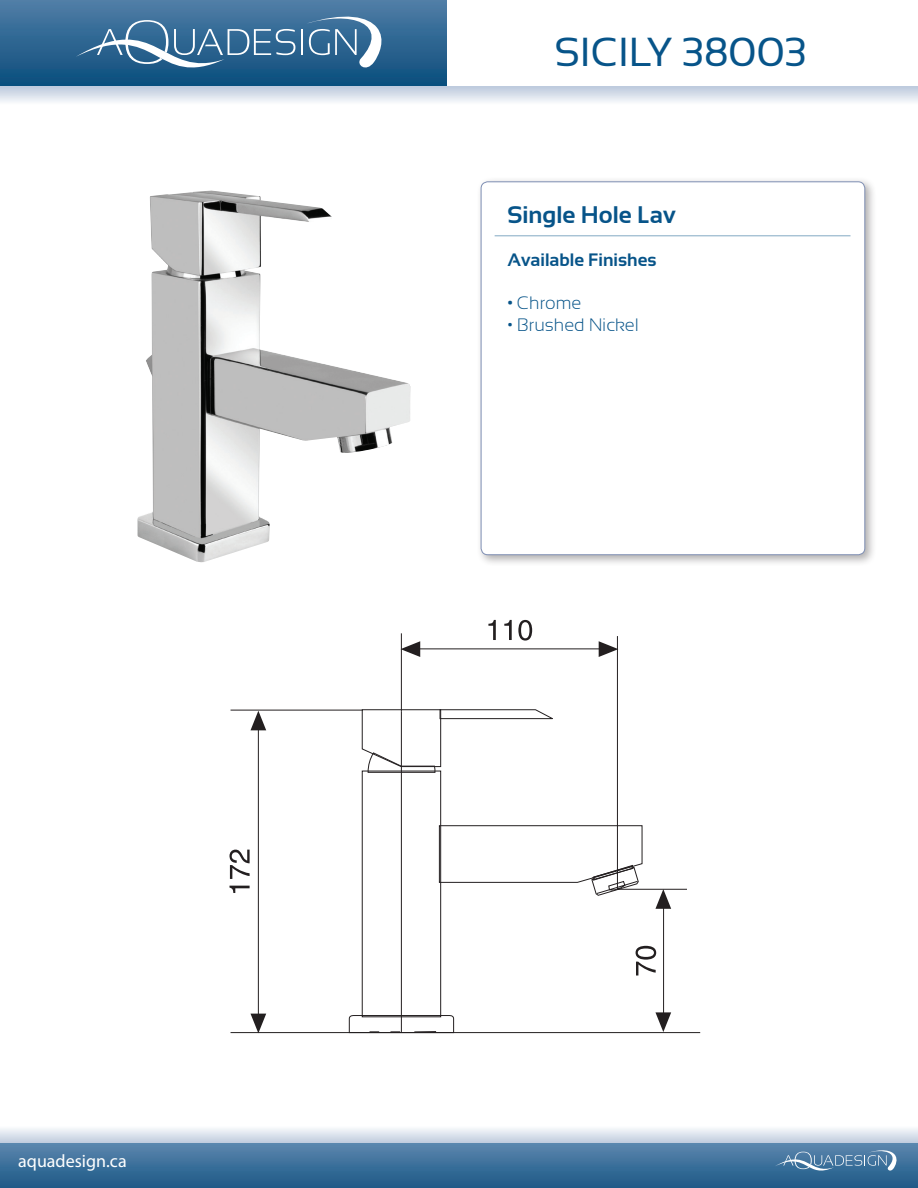
<style>
.page{position:relative;width:918px;height:1188px;background:#fff}
.page>*{position:absolute;margin:0;border:0;box-sizing:border-box;transform-origin:0 0}
.t1{font:40.5px "Sansation";letter-spacing:-.01em;color:#075489}
.t2{font:700 24px "Sansation";color:#075489}
.t3{font:300 18px "Sansation";color:#075489}
.t4{font:700 18px "Sansation";color:#075489}
.t5{font:18px "Myriad Pro";color:#fff}
.s1{font-weight:700}
</style>
<div class="page">
<div style="left:0;top:0;width:447px;height:87px;background:linear-gradient(to bottom,#517ea7,#094d7c)"></div>
<div style="left:0;top:1143px;width:918px;height:45px;background:linear-gradient(to bottom,#5b86ae,#1d5986)"></div>
<svg style="left:775px;top:1150px;width:122px;height:21px;background:#618aae"></svg>
<svg style="left:0;top:87px;width:918px;height:15px;background:#d9e0eb"></svg>
<svg style="left:0;top:1128px;width:918px;height:15px;background:#d9e1eb"></svg>
<hr style="left:301px;top:29px;width:2px;height:26px;background:#fff">
<svg style="left:302px;top:9px;width:89px;height:64px;background:#507ea3"></svg>
<svg style="left:76px;top:8px;width:219px;height:83px;background:#46789e"></svg>
<div style="left:476px;top:176px;width:400px;height:390px;background:#231f20;opacity:.36"></div>
<div style="left:481px;top:182px;width:384px;height:373px;background:#fff;border-radius:7px"></div>
<div style="left:481px;top:181px;width:384px;height:374px;border:1px solid #7f8fb4;border-radius:7px"></div>
<hr style="left:495px;top:235px;width:356px;height:1px;background:#075489">
<img style="left:137px;top:191px;width:273px;height:371px">
<svg style="left:230px;top:709px;width:471px;height:325px"></svg>
<svg style="left:251px;top:1014px;width:15px;height:19px"></svg>
<svg style="left:251px;top:711px;width:15px;height:19px"></svg>
<hr style="left:258px;top:729px;width:1px;height:286px;background:#231f20">
<hr style="left:231px;top:710px;width:132px;height:1px;background:#231f20">
<svg style="left:655px;top:1012px;width:16px;height:20px"></svg>
<hr style="left:663px;top:907px;width:1px;height:107px;background:#231f20">
<svg style="left:230px;top:886px;width:20px;height:7px"></svg>
<svg style="left:230px;top:850px;width:20px;height:29px"></svg>
<svg style="left:636px;top:946px;width:20px;height:30px"></svg>
<hr style="left:401px;top:633px;width:1px;height:78px;background:#231f20">
<svg style="left:488px;top:620px;width:8px;height:20px"></svg>
<svg style="left:504px;top:620px;width:8px;height:20px"></svg>
<svg style="left:518px;top:620px;width:14px;height:21px"></svg>
<svg style="left:348px;top:1015px;width:107px;height:19px"></svg>
<div style="left:362px;top:771px;width:79px;height:246px;border:1px solid #231f20"></div>
<svg style="left:599px;top:641px;width:18px;height:16px"></svg>
<svg style="left:401px;top:641px;width:19px;height:16px"></svg>
<hr style="left:419px;top:648px;width:181px;height:1px;background:#231f20">
<svg style="left:438px;top:825px;width:250px;height:84px"></svg>
<hr style="left:617px;top:636px;width:1px;height:253px;background:#231f20">
<svg style="left:361px;top:709px;width:81px;height:64px"></svg>
<hr style="left:401px;top:711px;width:1px;height:321px;background:#231f20">
<p class="t5" style="left:18px;top:1150px;width:110px">aquadesign.ca</p>
<p class="t1" style="left:555px;top:29px;width:254px">SICILY 38003</p>
<p class="t2" style="left:507px;top:201px;width:170px">Single Hole Lav</p>
<p class="t4" style="left:507px;top:250px;width:151px">Available Finishes</p>
<p class="t3" style="left:507px;top:293px;width:76px"><span class="s1">•</span> Chrome</p>
<p class="t3" style="left:507px;top:314px;width:133px">• Brushed Nickel</p>
</div>
